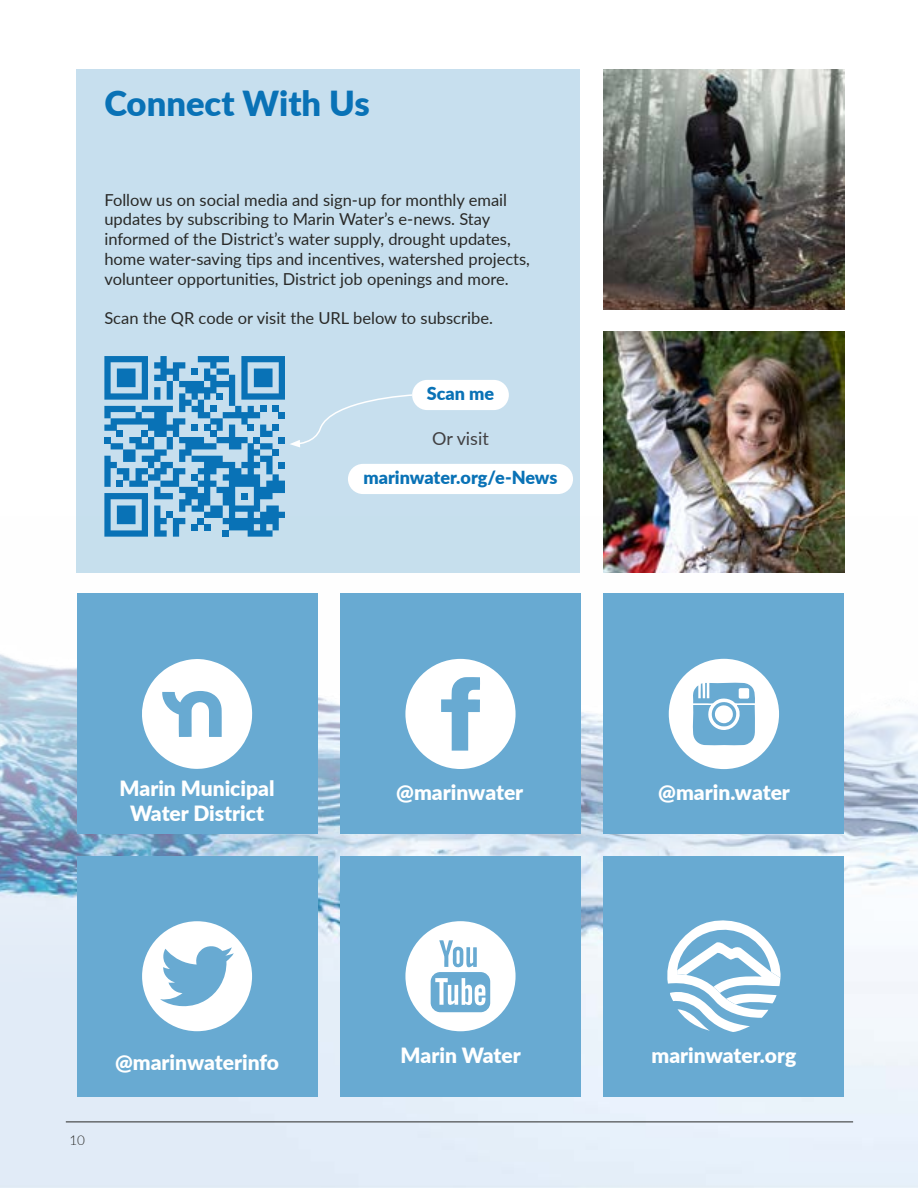
<style>
.page{position:relative;width:918px;height:1188px;background:#fff}
.page>*{position:absolute;margin:0;border:0;box-sizing:border-box;transform-origin:0 0}
.t1{font:900 34.5px "Lato";color:#0972b6}
.t2{font:900 21px "Lato";color:#fff}
.t3{font:900 18px "Lato";color:#0972b6}
.t4{font:18px "Lato";color:#414042}
.t5{font:16.5px/19.8px "Lato";color:#292927}
.t6{font:300 13.5px "Lato";color:#292927}
</style>
<div class="page">
<img style="left:0;top:516px;width:918px;height:672px">
<hr style="left:66px;top:1122px;width:787px;height:1px;background:#292927">
<div style="left:77px;top:856px;width:240px;height:241px;background:#68aad2"></div>
<div style="left:340px;top:856px;width:241px;height:241px;background:#68aad2"></div>
<div style="left:604px;top:856px;width:240px;height:241px;background:#68aad2"></div>
<div style="left:77px;top:69px;width:503px;height:503px;background:#c7dfee"></div>
<div style="left:77px;top:594px;width:240px;height:240px;background:#68aad2"></div>
<div style="left:340px;top:594px;width:241px;height:240px;background:#68aad2"></div>
<div style="left:604px;top:594px;width:240px;height:240px;background:#68aad2"></div>
<svg style="left:669px;top:659px;width:110px;height:110px"></svg>
<svg style="left:405px;top:659px;width:111px;height:110px"></svg>
<svg style="left:142px;top:659px;width:110px;height:110px"></svg>
<svg style="left:142px;top:921px;width:110px;height:110px"></svg>
<svg style="left:405px;top:921px;width:111px;height:110px"></svg>
<svg style="left:667px;top:920px;width:114px;height:112px"></svg>
<div style="left:412px;top:380px;width:97px;height:30px;background:#fff;border-radius:15px"></div>
<img style="left:604px;top:69px;width:240px;height:241px">
<img style="left:604px;top:331px;width:240px;height:241px">
<div style="left:348px;top:464px;width:225px;height:30px;background:#fff;border-radius:15px"></div>
<svg style="left:104px;top:356px;width:310px;height:181px"></svg>
<h1 class="t1" style="left:104px;top:78px;width:267px">Connect With Us</h1>
<p class="t5" style="left:104px;top:189px;width:427px">Follow us on social media and sign-up for monthly email updates by subscribing to Marin Water’s e-news. Stay informed of the District’s water supply, drought updates, home water-saving tips and incentives, watershed projects, volunteer opportunities, District job openings and more.</p>
<p class="t5" style="left:104px;top:308px;width:390px">Scan the QR code or visit the URL below to subscribe.</p>
<p class="t3" style="left:427px;top:380px;width:69px">Scan me</p>
<p class="t4" style="left:432px;top:426px;width:58px">Or visit</p>
<p class="t3" style="left:363px;top:464px;width:196px">marinwater.org/e-News</p>
<p class="t2" style="left:120px;top:773px;width:156px">Marin Municipal</p>
<p class="t2" style="left:396px;top:777px;width:129px">@marinwater</p>
<p class="t2" style="left:130px;top:798px;width:136px">Water District</p>
<p class="t2" style="left:658px;top:777px;width:133px">@marin.water</p>
<p class="t6" style="left:69px;top:1130px;width:17px">10</p>
<p class="t6" style="left:68px;top:1137px;width:17px">10</p>
<p class="t2" style="left:115px;top:1046px;width:166px">@marinwaterinfo</p>
<p class="t2" style="left:401px;top:1039px;width:122px">Marin Water</p>
<p class="t2" style="left:651px;top:1039px;width:146px">marinwater.org</p>
</div>
